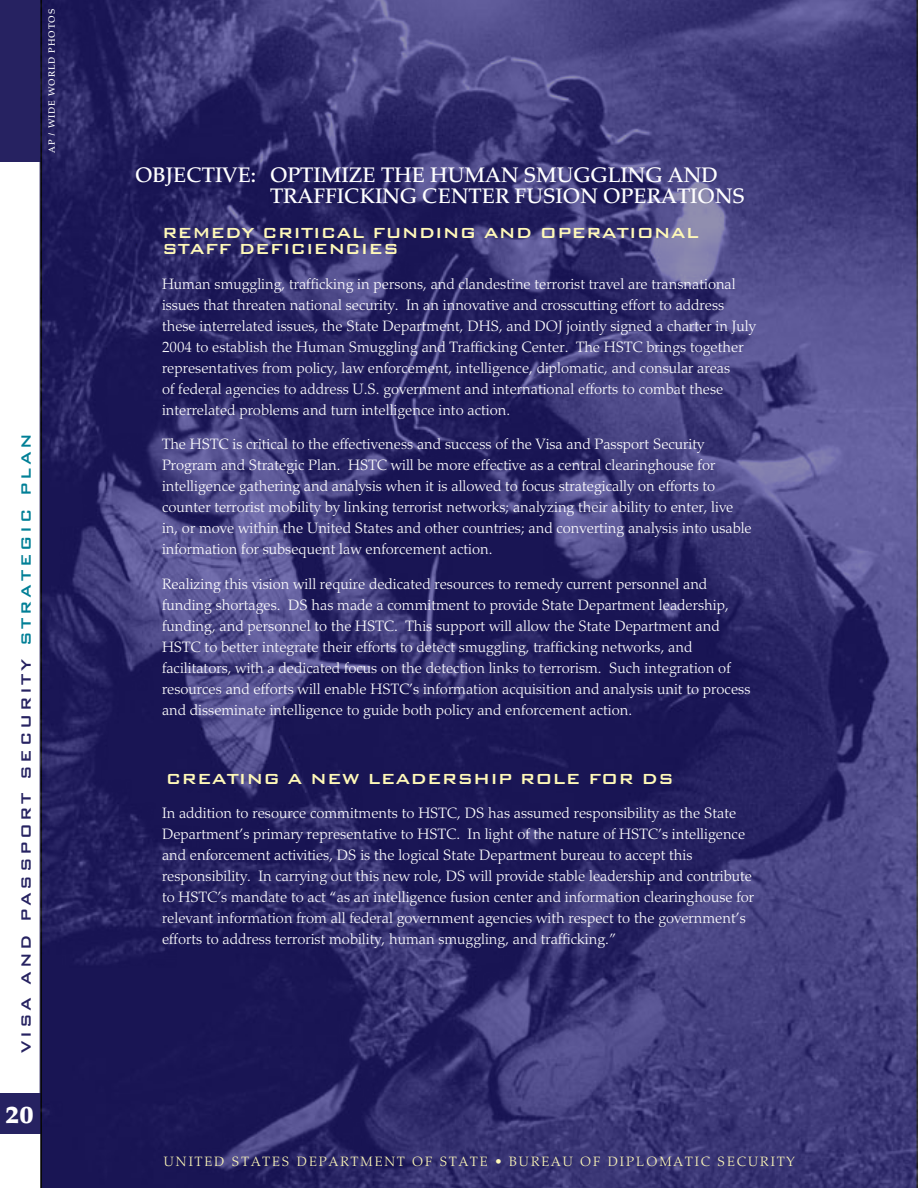
<style>
.page{position:relative;width:918px;height:1188px;background:#fff}
.page>*{position:absolute;margin:0;border:0;box-sizing:border-box;transform-origin:0 0}
.t1{font:900 24px "Palatino";color:#fff}
.t2{font:500 21px/21px "Palatino";color:#fff;text-align:center}
.t3{font:500 19.5px/16.5px "Bank Gothic BT";color:#fff9b8}
.t4{font:500 18px "Bank Gothic BT";letter-spacing:.15em;color:#262261}
.t5{font:300 15px/21px "Palatino";color:#fff}
.t6{font:300 13.5px "Palatino";letter-spacing:.15em;color:#fff9b8}
.t7{font:500 9px "Palatino";letter-spacing:.1em;color:#fff}
.s1{color:#007f96}
.s2{color:#262261}
</style>
<div class="page">
<div style="left:0;top:1094px;width:40px;height:40px;background:#262261"></div>
<div style="left:0;top:0;width:40px;height:162px;background:#262261"></div>
<img style="left:40px;top:0;width:878px;height:1188px">
<p class="t7" style="left:46px;top:153px;width:145px;rotate:-90deg">AP / WIDE WORLD PHOTOS</p>
<p class="t4" style="left:16px;top:1053px;width:618px;rotate:-90deg">Visa and passport security <span class="s1">STRATE GIC P LAN</span></p>
<h1 class="t1" style="left:5px;top:1100px;width:30px">20</h1>
<h2 class="t2" style="left:135px;top:164px;width:137px">OBJECTIVE: OP</h2>
<h2 class="t2" style="left:270px;top:164px;width:477px">TIMIZE THE HUMAN SMUGGLING AND<br>TRAFFICKING CENTER FUSION OPERATIONS</h2>
<h3 class="t3" style="left:162px;top:224px;width:535px">Remedy C ritical Funding and O perational<br>Staff Deficiencies</h3>
<p class="t5" style="left:162px;top:273px;width:596px">Human smuggling, trafficking in persons, and clandestine terrorist travel are transnational issues that threaten national security. In an innovative and crosscutting effort to address these interrelated issues, the State Department, DHS, and DOJ jointly signed a charter in July 2004 to establish the Human Smuggling and Trafficking Center. The HSTC</p>
<p class="t5" style="left:162px;top:336px;width:583px;text-indent:485px">brings together representatives from policy, law enforcement, intelligence, diplomatic, and consular areas of federal agencies to address U.S. government and international efforts to combat these interrelated problems and turn intelligence into action.</p>
<p class="t5" style="left:162px;top:434px;width:50px">The HSTC</p>
<p class="t5" style="left:162px;top:434px;width:544px;text-indent:71px">is critical to the effectiveness and success of the Visa and Passport Security<br>Program and Strategic Plan. HSTC</p>
<p class="t5" style="left:162px;top:455px;width:591px;text-indent:229px">will be more effective as a central clearinghouse for intelligence gathering and analysis when it is allowed to focus strategically on efforts to counter terrorist mobility by linking terrorist networks; analyzing their ability to enter, live in, or move within the United States and other countries; and converting analysis into usable information for subsequent law enforcement action.</p>
<p class="t5" style="left:162px;top:573px;width:568px">Realizing this vision will require dedicated resources to remedy current personnel and funding shortages. DS has made a commitment to provide State Department leadership, funding, and personnel to the HSTC . This support will allow the State Department and HSTC</p>
<p class="t5" style="left:162px;top:636px;width:590px;text-indent:43px">to better integrate their efforts to detect smuggling, trafficking networks, and facilitators, with a dedicated focus on the detection links to terrorism. Such integration of resources and efforts will enable HSTC’s information acquisition and analysis unit to process and disseminate intelligence to guide both policy and enforcement action.</p>
<h3 class="t3" style="left:166px;top:770px;width:491px">C reating a N ew Leadersh ip Role for DS</h3>
<p class="t5" style="left:162px;top:803px;width:594px">In addition to resource commitments to HSTC, DS has assumed responsibility as the State Department’s primary representative to HSTC . In light of the nature of HSTC’s intelligence and enforcement activities, DS is the logical State Department bureau to accept this responsibility. In carrying out this new role, DS will provide stable leadership and contribute to HSTC’s mandate to act “as an intelligence fusion center and information clearinghouse for relevant information from all federal government agencies with respect to the government’s efforts to address terrorist mobility, human smuggling, and trafficking.”</p>
<p class="t6" style="left:164px;top:1154px;width:632px">United states Department of S tate • Bu<span class="s2">rea</span>u <span class="s2">of</span> Diplomatic S <span class="s2">ec</span>urity</p>
</div>
